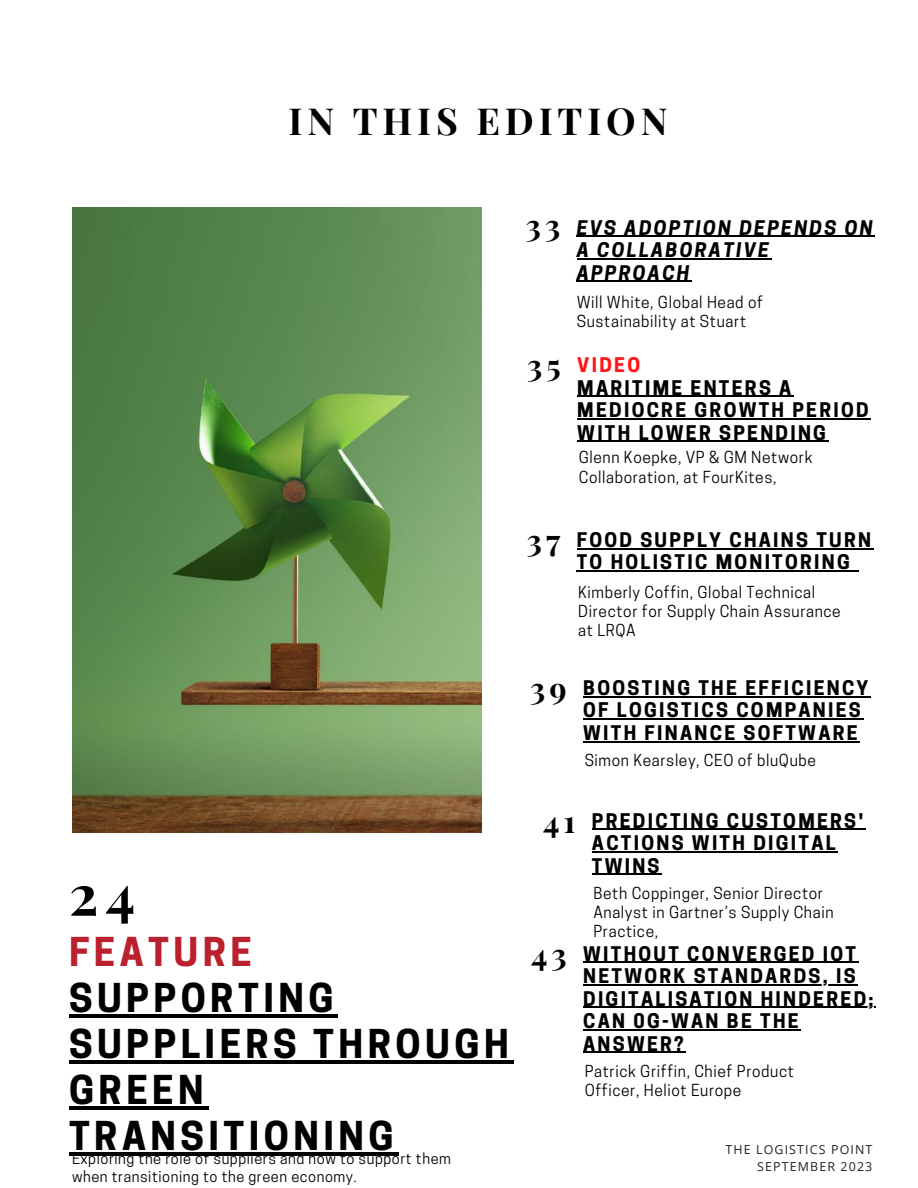
<style>
.page{position:relative;width:918px;height:1188px;background:#fff}
.page>*{position:absolute;margin:0;border:0;box-sizing:border-box;transform-origin:0 0}
.t1{font:700 55.95px "Playfair Display";color:#000}
.t2{font:700 37.35px/46.2px "Cooper Hewitt";letter-spacing:.12em;color:#000}
.t3{font:700 37.35px "Playfair Display";letter-spacing:.13em;color:#000}
.t4{font:700 37.35px "Cooper Hewitt";letter-spacing:.12em;color:#ba202e}
.t5{font:700 31.2px "Playfair Display";color:#000}
.t6{font:700 18.9px/22.5px "Cooper Hewitt";letter-spacing:.12em;color:#000}
.t7{font:italic 700 18.9px/22.5px "Cooper Hewitt";letter-spacing:.12em;color:#000}
.t8{font:700 18.9px "Cooper Hewitt";letter-spacing:.12em;color:#ff1616}
.t9{font:15.6px/19.2px "Cooper Hewitt";letter-spacing:.04em;color:#000}
.t10{font:14.7px/18px "Cooper Hewitt";letter-spacing:.04em;color:#000}
.t11{font:12.45px/16.8px "Open Sans";letter-spacing:.09em;color:#222;text-align:right}
.s1{font-family:"Playfair Display";font-size:31.2px}
</style>
<div class="page">
<img style="left:72px;top:207px;width:410px;height:625px">
<hr style="left:577px;top:236px;width:298px;height:1px;background:#000">
<hr style="left:577px;top:258px;width:194px;height:1px;background:#000">
<hr style="left:577px;top:281px;width:115px;height:1px;background:#000">
<hr style="left:69px;top:1014px;width:269px;height:4px;background:#000">
<hr style="left:69px;top:1060px;width:444px;height:4px;background:#000">
<hr style="left:69px;top:1107px;width:139px;height:3px;background:#000">
<hr style="left:69px;top:1153px;width:329px;height:3px;background:#000">
<hr style="left:577px;top:396px;width:217px;height:1px;background:#000">
<hr style="left:577px;top:418px;width:294px;height:1px;background:#000">
<hr style="left:577px;top:441px;width:251px;height:1px;background:#000">
<hr style="left:577px;top:548px;width:296px;height:1px;background:#000">
<hr style="left:577px;top:571px;width:275px;height:1px;background:#000">
<hr style="left:583px;top:696px;width:288px;height:1px;background:#000">
<hr style="left:583px;top:719px;width:280px;height:1px;background:#000">
<hr style="left:583px;top:741px;width:277px;height:1px;background:#000">
<hr style="left:592px;top:829px;width:274px;height:1px;background:#000">
<hr style="left:592px;top:851px;width:246px;height:2px;background:#000">
<hr style="left:592px;top:874px;width:70px;height:1px;background:#000">
<hr style="left:583px;top:962px;width:275px;height:1px;background:#000">
<hr style="left:583px;top:984px;width:275px;height:1px;background:#000">
<hr style="left:583px;top:1007px;width:293px;height:1px;background:#000">
<hr style="left:583px;top:1029px;width:218px;height:1px;background:#000">
<hr style="left:583px;top:1052px;width:103px;height:1px;background:#000">
<h2 class="t3" style="left:288px;top:94px;width:381px">IN THIS EDITION</h2>
<h3 class="t5" style="left:526px;top:204px;width:36px">33</h3>
<h3 class="t5" style="left:527px;top:343px;width:35px">35</h3>
<p class="t7" style="left:577px;top:219px;width:297px">EVS ADOPTION DEPENDS ON<br>A COLLABORATIVE<br>APPROACH</p>
<p class="t9" style="left:577px;top:294px;width:188px">Will White, Global Head of<br>Sustainability at Stuart</p>
<p class="t8" style="left:577px;top:358px;width:64px">VIDEO</p>
<p class="t6" style="left:577px;top:379px;width:293px">MARITIME ENTERS A<br>MEDIOCRE GROWTH PERIOD<br>WITH LOWER SPENDING</p>
<p class="t9" style="left:579px;top:450px;width:235px">Glenn Koepke, VP &amp; GM Network<br>Collaboration, at FourKites,</p>
<p class="t6" style="left:577px;top:531px;width:296px;text-indent:-50px"><span class="s1">37</span> FOOD SUPPLY CHAINS TURN<br>TO HOLISTIC MONITORING</p>
<p class="t9" style="left:578px;top:584px;width:264px">Kimberly Coffin, Global Technical<br>Director for Supply Chain Assurance at LRQA</p>
<h1 class="t1" style="left:69px;top:855px;width:68px">24</h1>
<h2 class="t4" style="left:69px;top:938px;width:184px">FEATURE</h2>
<h2 class="t2" style="left:69px;top:980px;width:441px">SUPPORTING<br>SUPPLIERS THROUGH<br>GREEN<br>TRANSITIONING</h2>
<p class="t10" style="left:72px;top:1151px;width:381px">Exploring the role of suppliers and how to support them when transitioning to the green economy.</p>
<p class="t6" style="left:583px;top:679px;width:287px;text-indent:-53px"><span class="s1">39</span> BOOSTING THE EFFICIENCY<br>OF LOGISTICS COMPANIES<br>WITH FINANCE SOFTWARE</p>
<p class="t9" style="left:585px;top:753px;width:233px">Simon Kearsley, CEO of bluQube</p>
<p class="t6" style="left:592px;top:812px;width:273px;text-indent:-49px"><span class="s1">41</span> PREDICTING CUSTOMERS'<br>ACTIONS WITH DIGITAL<br>TWINS</p>
<p class="t9" style="left:593px;top:885px;width:242px">Beth Coppinger, Senior Director<br>Analyst in Gartner’s Supply Chain<br>Practice,</p>
<p class="t6" style="left:583px;top:945px;width:292px;text-indent:-52px"><span class="s1">43</span> WITHOUT CONVERGED IOT<br>NETWORK STANDARDS, IS<br>DIGITALISATION HINDERED;<br>CAN 0G-WAN BE THE<br>ANSWER?</p>
<p class="t9" style="left:585px;top:1063px;width:211px">Patrick Griffin, Chief Product<br>Officer, Heliot Europe</p>
<p class="t11" style="left:726px;top:1141px;width:148px">THE LOGISTICS POINT<br>SEPTEMBER 2023</p>
</div>
